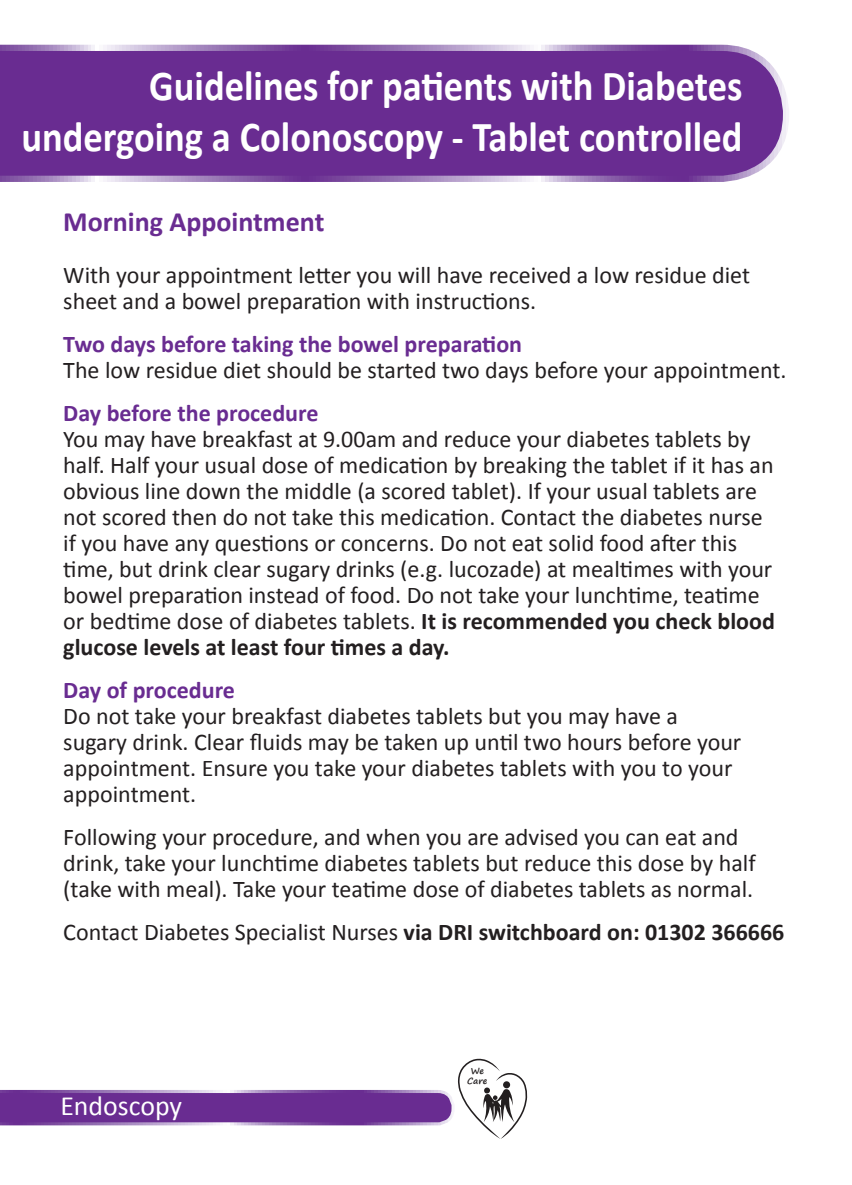
<style>
.page{position:relative;width:852px;height:1185px;background:#fff}
.page>*{position:absolute;margin:0;border:0;box-sizing:border-box;transform-origin:0 0}
.t1{font:700 42.8px/51.4px "Calibri";color:#fff;text-align:right;scale:.9 1}
.t2{font:700 28px "Calibri";color:#692c91}
.t3{font:27.8px "Calibri";color:#fff}
.t4{font:24px/26px "Calibri";color:#231f20}
.t5{font:700 24px "Calibri";color:#692c91}
.t6{font:700 8.8px/10.4px "Segoe Print";letter-spacing:-.01em;color:#231f20;text-align:center}
.s1{font-weight:700}
</style>
<div class="page">
<svg style="left:0;top:1058px;width:527px;height:81px"></svg>
<svg style="left:0;top:45px;width:788px;height:137px;background:#713897"></svg>
<h1 class="t1" style="left:21px;top:60px;width:802px">Guidelines for patients with Diabetes undergoing a Colonoscopy - Tablet controlled</h1>
<p class="t2" style="left:63px;top:203px;width:262px">Morning Appointment</p>
<p class="t4" style="left:63px;top:262px;width:688px">With your appointment letter you will have received a low residue diet sheet and a bowel preparation with instructions.</p>
<p class="t5" style="left:63px;top:328px;width:460px">Two days before taking the bowel preparation</p>
<p class="t4" style="left:63px;top:357px;width:724px">The low residue diet should be started two days before your appointment.</p>
<p class="t5" style="left:63px;top:397px;width:256px">Day before the procedure</p>
<p class="t4" style="left:63px;top:426px;width:712px">You may have breakfast at 9.00am and reduce your diabetes tablets by half. Half your usual dose of medication by breaking the tablet if it has an obvious line down the middle (a scored tablet). If your usual tablets are not scored then do not take this medication. Contact the diabetes nurse if you have any questions or concerns. Do not eat solid food after this time, but drink clear sugary drinks (e.g. lucozade) at mealtimes with your bowel preparation instead of food. Do not take your lunchtime, teatime or bedtime dose of diabetes tablets. <span class="s1">It is recommended you check blood glucose levels at least four times a day.</span></p>
<p class="t5" style="left:63px;top:674px;width:173px">Day of procedure</p>
<p class="t4" style="left:63px;top:703px;width:679px">Do not take your breakfast diabetes tablets but you may have a sugary drink. Clear fluids may be taken up until two hours before your appointment. Ensure you take your diabetes tablets with you to your appointment.</p>
<p class="t4" style="left:63px;top:824px;width:693px">Following your procedure, and when you are advised you can eat and drink, take your lunchtime diabetes tablets but reduce this dose by half (take with meal). Take your teatime dose of diabetes tablets as normal.</p>
<p class="t4" style="left:63px;top:919px;width:722px">Contact Diabetes Specialist Nurses <span class="s1">via DRI switchboard on: 01302 366666</span></p>
<p class="t3" style="left:60px;top:1088px;width:123px">Endoscopy</p>
<p class="t6" style="left:467px;top:1065px;width:22px">We<br>Care</p>
</div>
